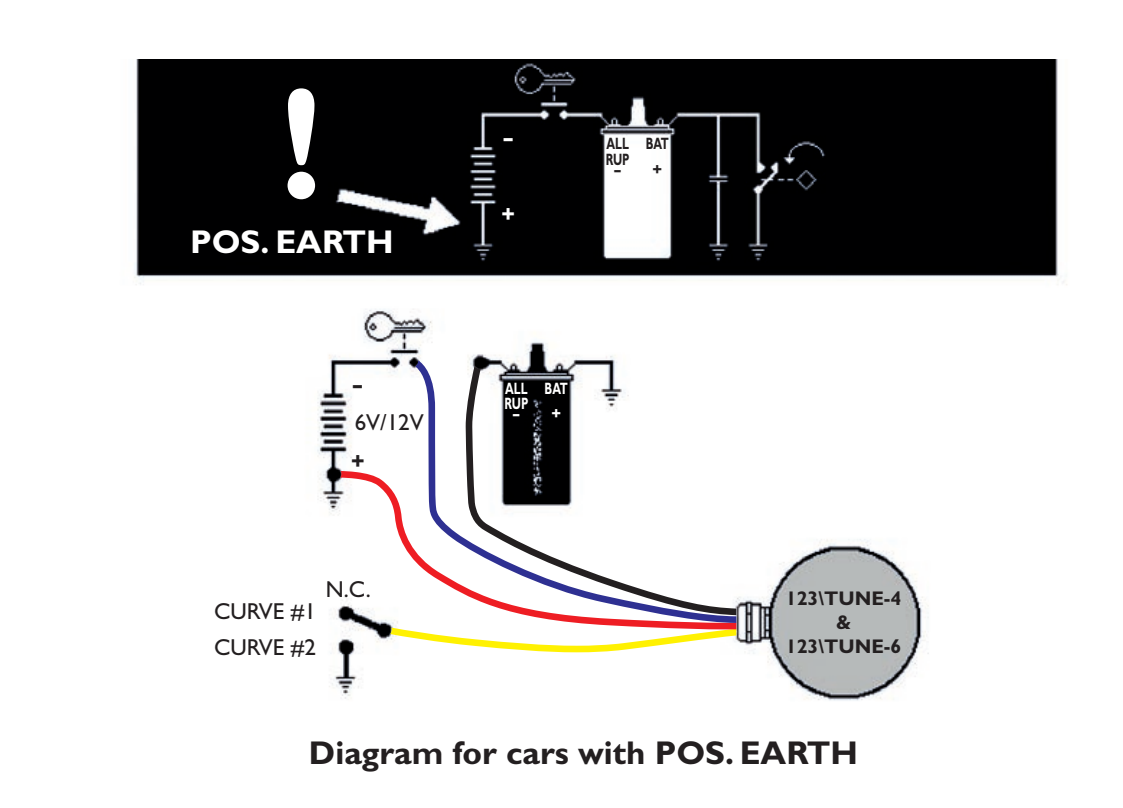
<style>
.page{position:relative;width:1123px;height:808px;background:#fff}
.page>*{position:absolute;margin:0;border:0;box-sizing:border-box;transform-origin:0 0}
.t1{font:700 158.4px "Gill Sans";color:#fff}
.t2{font:700 33px "Gill Sans";color:#231f20}
.t3{font:700 33px "Gill Sans";color:#fff}
.t4{font:23.1px/36.3px "Gill Sans";color:#231f20}
.t5{font:700 23.1px "Gill Sans";color:#231f20;scale:1.5 1}
.t6{font:700 23.1px "Gill Sans";color:#231f20}
.t7{font:700 23.1px "Gill Sans";color:#fff;scale:1.5 1}
.t8{font:700 23.1px "Gill Sans";color:#fff}
.t9{font:700 19.8px/23.7px "Gill Sans";color:#231f20;text-align:center}
.t10{font:700 16.5px/15.6px "Gill Sans";color:#fff;scale:.68 1}
.t11{font:700 16.5px/15.6px "Gill Sans";color:#231f20;scale:.68 1}
.t12{font:700 16.5px "Gill Sans";color:#fff;scale:1.5 1}
.t13{font:700 16.5px "Gill Sans";color:#231f20;scale:1.5 1}
</style>
<div class="page">
<img style="left:134px;top:60px;width:933px;height:641px">
<svg style="left:390px;top:629px;width:346px;height:23px"></svg>
<svg style="left:340px;top:471px;width:396px;height:158px"></svg>
<svg style="left:415px;top:360px;width:321px;height:263px"></svg>
<svg style="left:465px;top:366px;width:271px;height:249px"></svg>
<p class="t1" style="left:280px;top:51px;width:44px">!</p>
<p class="t3" style="left:190px;top:223px;width:205px">POS. EARTH</p>
<p class="t5" style="left:352px;top:371px;width:9px">-</p>
<p class="t4" style="left:355px;top:404px;width:71px">6V/12V</p>
<p class="t6" style="left:351px;top:448px;width:15px">+</p>
<p class="t4" style="left:214px;top:593px;width:103px">CURVE #1<br>CURVE #2</p>
<p class="t4" style="left:326px;top:571px;width:47px">N.C.</p>
<p class="t7" style="left:502px;top:124px;width:9px">-</p>
<p class="t8" style="left:501px;top:201px;width:15px">+</p>
<p class="t11" style="left:605px;top:136px;width:37px">ALL<br>RUP</p>
<p class="t11" style="left:645px;top:136px;width:36px">BAT</p>
<p class="t13" style="left:613px;top:159px;width:34px">- +</p>
<p class="t10" style="left:504px;top:380px;width:37px">ALL<br>RUP</p>
<p class="t10" style="left:544px;top:380px;width:36px">BAT</p>
<p class="t12" style="left:512px;top:404px;width:34px">- +</p>
<p class="t9" style="left:785px;top:586px;width:117px">123\TUNE-4 &amp;<br>123\TUNE-6</p>
<p class="t2" style="left:309px;top:733px;width:550px">Diagram for cars with POS. EARTH</p>
</div>
